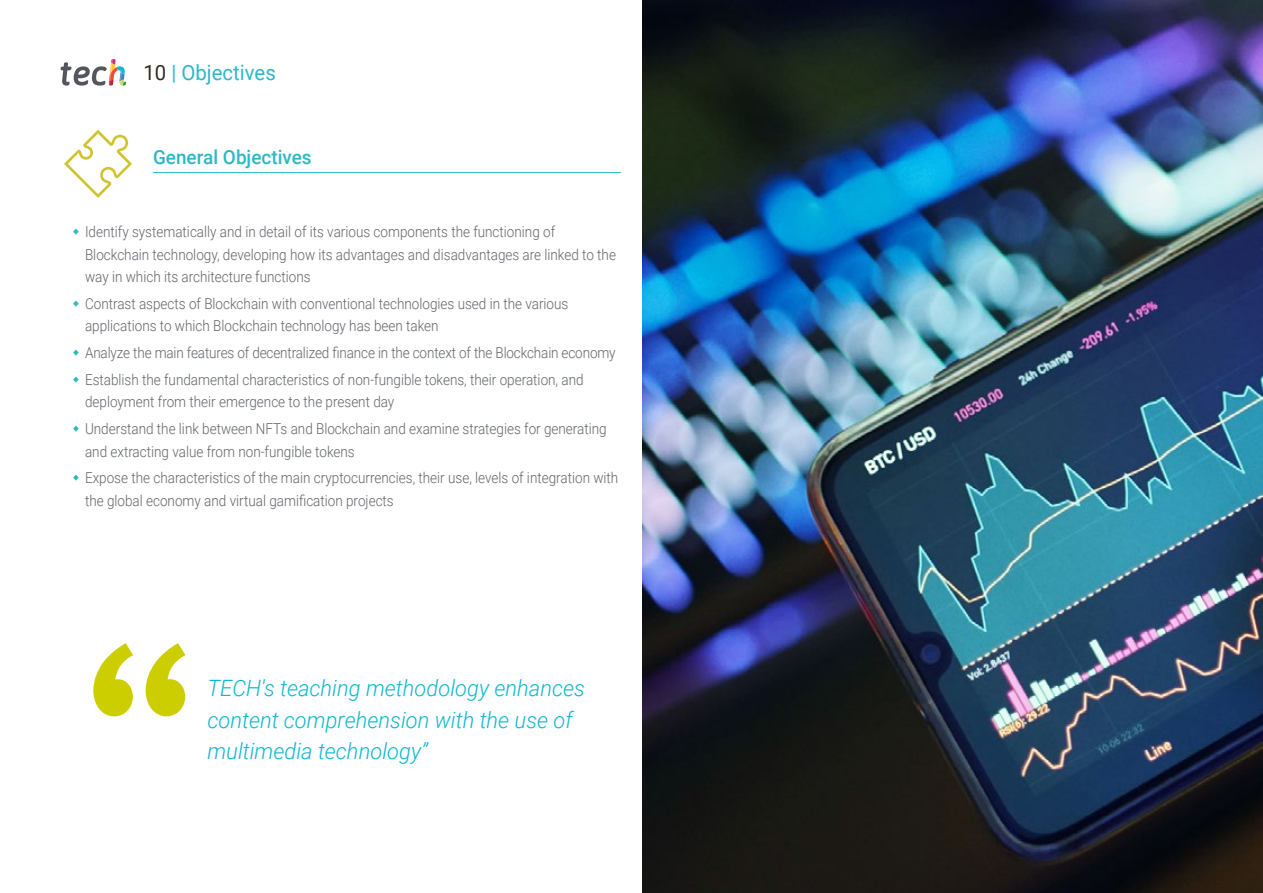
<style>
.page{position:relative;width:1263px;height:893px;background:#fff}
.page>*{position:absolute;margin:0;border:0;box-sizing:border-box;transform-origin:0 0}
.t1{font:italic 300 22.5px/31.5px "Roboto";color:#0fb6cf}
.t2{font:21px "Roboto";color:#2db8c5}
.t3{font:500 19.5px "Roboto";color:#2db8c5}
.t4{font:300 15px/22.5px "Roboto";color:#61646a;scale:.9 1}
.s1{color:#312e20}
</style>
<div class="page">
<hr style="left:153px;top:172px;width:468px;height:1px;background:#2db8c5">
<svg style="left:64px;top:130px;width:68px;height:68px"></svg>
<img style="left:642px;top:0;width:621px;height:893px">
<svg style="left:61px;top:59px;width:65px;height:27px"></svg>
<svg style="left:93px;top:643px;width:92px;height:73px"></svg>
<h2 class="t2" style="left:144px;top:57px;width:134px"><span class="s1">10</span> | Objectives</h2>
<h3 class="t3" style="left:153px;top:144px;width:160px">General Objectives</h3>
<p class="t4" style="left:85px;top:220px;width:591px">Identify systematically and in detail of its various components the functioning of<br>Blockchain technology, developing how its advantages and disadvantages are linked to the way in which its architecture functions</p>
<p class="t4" style="left:85px;top:292px;width:539px">Contrast aspects of Blockchain with conventional technologies used in the various applications to which Blockchain technology has been taken</p>
<p class="t4" style="left:85px;top:339px;width:591px;line-height:26.7px">Analyze the main features of decentralized finance in the context of the Blockchain economy<br>Establish the fundamental characteristics of non-fungible tokens, their operation, and</p>
<p class="t4" style="left:85px;top:388px;width:581px;line-height:26.7px">deployment from their emergence to the present day<br>Understand the link between NFTs and Blockchain and examine strategies for generating</p>
<p class="t4" style="left:85px;top:437px;width:594px;line-height:26.7px">and extracting value from non-fungible tokens<br>Expose the characteristics of the main cryptocurrencies, their use, levels of integration with</p>
<p class="t4" style="left:85px;top:489px;width:345px">the global economy and virtual gamification projects</p>
<h1 class="t1" style="left:207px;top:672px;width:379px">TECH's teaching methodology enhances content comprehension with the use of multimedia technology”</h1>
</div>
